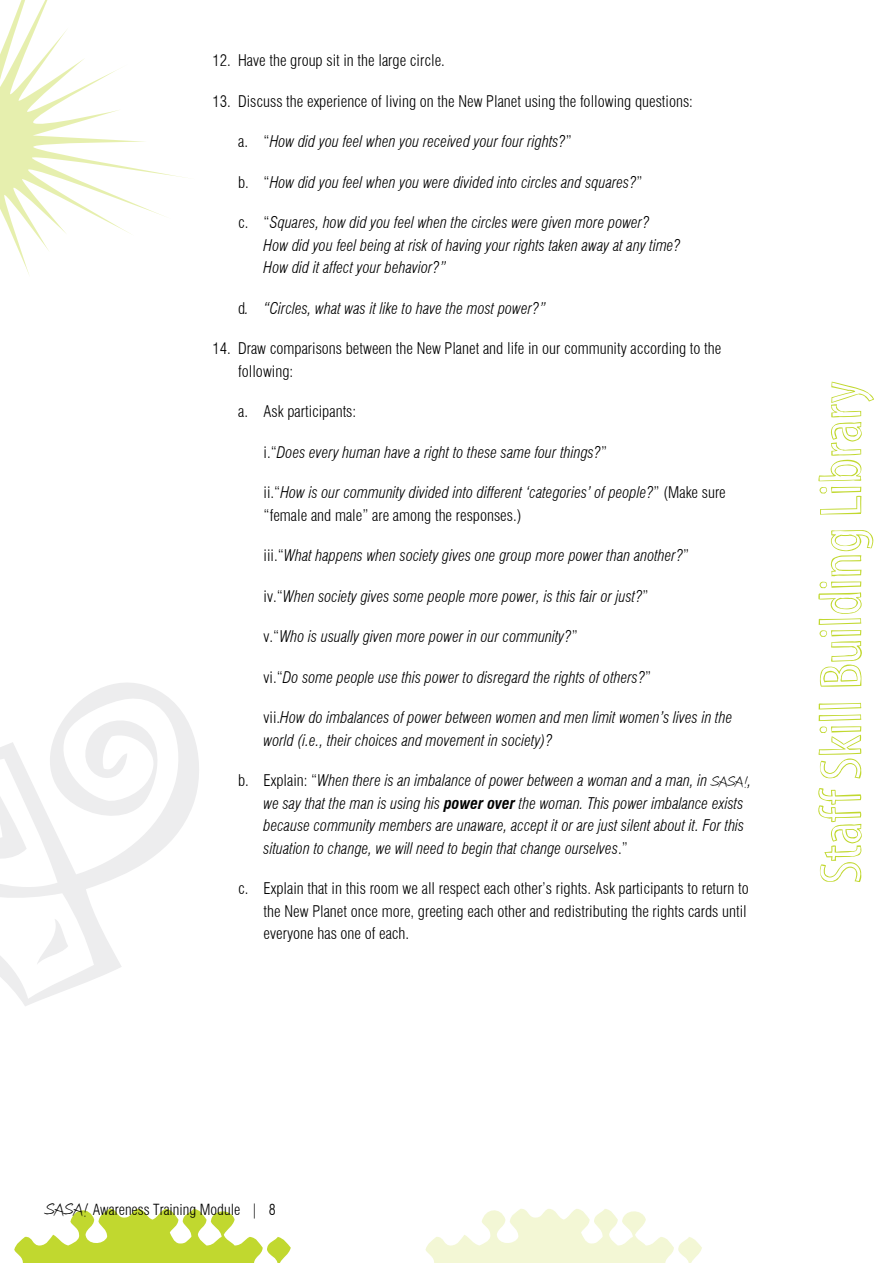
<style>
.page{position:relative;width:893px;height:1263px;background:#fff}
.page>*{position:absolute;margin:0;border:0;box-sizing:border-box;transform-origin:0 0}
.t1{font:60.15px "Myriad Std Sketch";color:#c1d82f}
.t2{font:italic 300 condensed 15.75px/22.5px "Swiss 721 BT";color:#000}
.t3{font:300 condensed 15.75px/22.5px "Swiss 721 BT";color:#000}
.t4{font:300 condensed 15px "Swiss 721 BT";color:#000}
.s1{font-style:normal}
.s2{font-family:"Attractmorewomen";font-weight:400;font-style:normal;font-stretch:normal;font-size:18px}
.s3{font-weight:700}
.s4{font-family:"Attractmorewomen";font-weight:400;font-stretch:normal;font-size:21px}
</style>
<div class="page">
<svg style="left:14px;top:1208px;width:277px;height:55px"></svg>
<svg style="left:0;top:683px;width:199px;height:323px"></svg>
<svg style="left:0;top:783px;width:27px;height:92px"></svg>
<svg style="left:37px;top:919px;width:31px;height:46px"></svg>
<svg style="left:425px;top:1209px;width:277px;height:54px"></svg>
<svg style="left:0;top:0;width:186px;height:274px"></svg>
<p class="t3" style="left:213px;top:49px;width:234px">12. Have the group sit in the large circle.</p>
<p class="t3" style="left:213px;top:90px;width:482px">13. Discuss the experience of living on the New Planet using the following questions:</p>
<p class="t2" style="left:238px;top:130px;width:335px"><span class="s1">a. “</span>How did you feel when you received your four rights?<span class="s1">”</span></p>
<p class="t2" style="left:238px;top:171px;width:406px"><span class="s1">b. “</span>How did you feel when you were divided into circles and squares?<span class="s1">”</span></p>
<p class="t2" style="left:264px;top:211px;width:419px;text-indent:-26px"><span class="s1">c. “</span>Squares, how did you feel when the circles were given more power?<br>How did you feel being at risk of having your rights taken away at any time?<br>How did it affect your behavior?”</p>
<p class="t2" style="left:238px;top:297px;width:309px"><span class="s1">d</span>. “Circles, what was it like to have the most power?”</p>
<p class="t3" style="left:238px;top:337px;width:485px;text-indent:-26px">14. Draw comparisons between the New Planet and life in our community according to the following:</p>
<p class="t3" style="left:238px;top:400px;width:120px">a. Ask participants:</p>
<p class="t2" style="left:264px;top:441px;width:345px"><span class="s1">i.“</span>Does every human have a right to these same four things?<span class="s1">”</span></p>
<p class="t2" style="left:264px;top:481px;width:464px"><span class="s1">ii.“</span>How is our community divided into different ‘categories’ of people?<span class="s1">” (Make sure “female and male” are among the responses.)</span></p>
<p class="t2" style="left:264px;top:544px;width:427px"><span class="s1">iii.“</span>What happens when society gives one group more power than another?<span class="s1">”</span></p>
<p class="t2" style="left:264px;top:585px;width:386px"><span class="s1">iv.“</span>When society gives some people more power, is this fair or just?<span class="s1">”</span></p>
<p class="t2" style="left:264px;top:625px;width:316px"><span class="s1">v.“</span>Who is usually given more power in our community?<span class="s1">”</span></p>
<p class="t2" style="left:264px;top:666px;width:389px"><span class="s1">vi.“</span>Do some people use this power to disregard the rights of others?<span class="s1">”</span></p>
<p class="t2" style="left:264px;top:706px;width:470px"><span class="s1">vii.</span>How do imbalances of power between women and men limit women’s lives in the world (i.e., their choices and movement in society)?</p>
<p class="t2" style="left:264px;top:769px;width:489px;text-indent:-26px"><span class="s1">b. Explain: “</span>When there is an imbalance of power between a woman and a man, in <span class="s2">SASA !</span>, we say that the man is using his <span class="s3">power over</span> the woman. This power imbalance exists because community members are unaware, accept it or are just silent about it. For this situation to change, we will need to begin that change ourselves<span class="s1">.”</span></p>
<p class="t3" style="left:264px;top:877px;width:487px;text-indent:-26px">c. Explain that in this room we all respect each other’s rights. Ask participants to return to the New Planet once more, greeting each other and redistributing the rights cards until everyone has one of each.</p>
<h1 class="t1" style="left:807px;top:883px;width:506px;rotate:-90deg">Staff Skill Building Library</h1>
<p class="t4" style="left:45px;top:1201px;width:232px"><span class="s4">sasa !</span> Awareness Training Module | 8</p>
</div>
